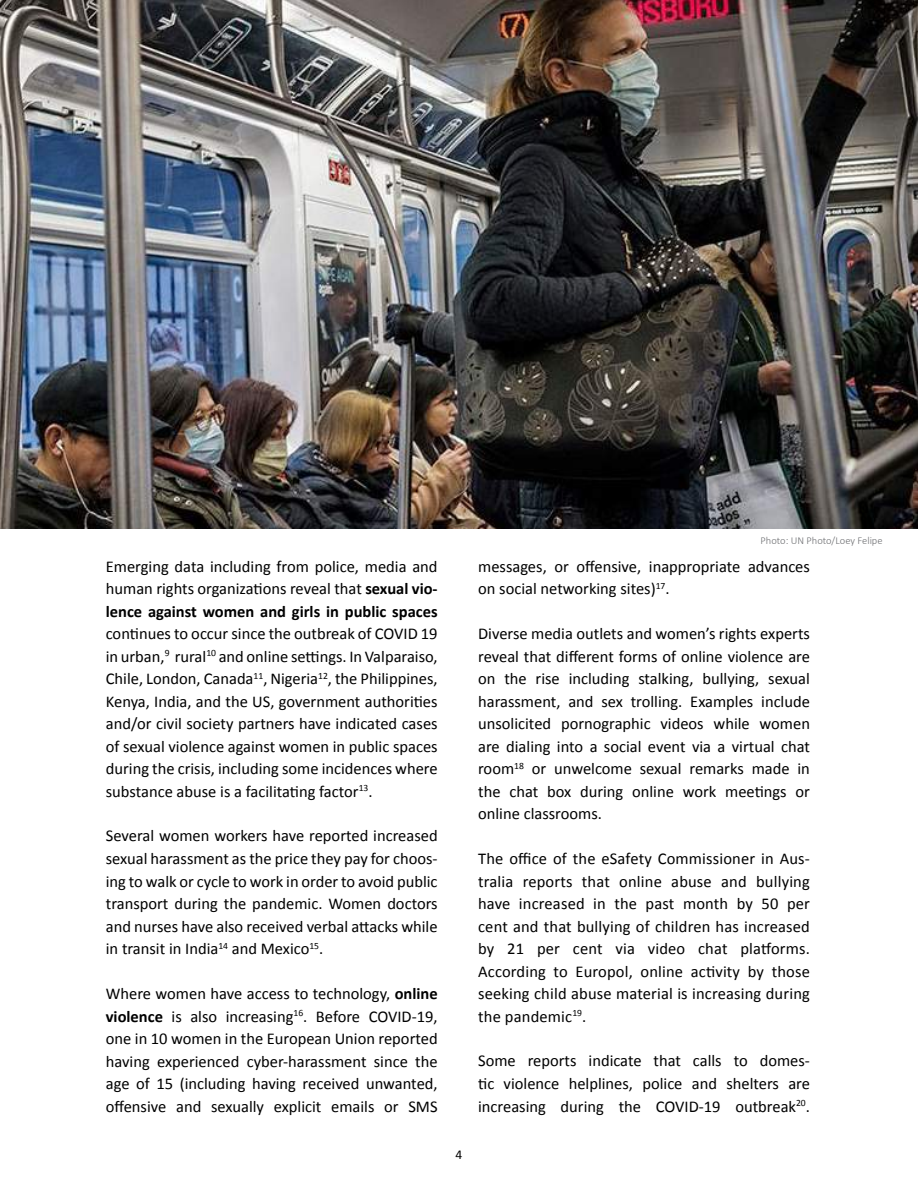
<style>
.page{position:relative;width:918px;height:1188px;background:#fff}
.page>*{position:absolute;margin:0;border:0;box-sizing:border-box;transform-origin:0 0}
.t1{font:16.5px/22.5px "Calibri";color:#000;text-align:justify}
.t2{font:13.5px "Calibri";color:#000}
.t3{font:300 10.5px "Calibri";color:#6d6e71}
.s1{font-weight:700}
</style>
<div class="page">
<img style="left:0;top:0;width:918px;height:529px">
<p class="t1" style="left:106px;top:555px;width:333px">Emerging data including from police, media and human rights organizations reveal that <span class="s1">sexual vio&shy;lence against women and girls in public spaces</span></p>
<p class="t1" style="left:106px;top:622px;width:333px">continues to occur since the outbreak of COVID 19 in urban,<sup>9</sup> rural<sup>10</sup> and online settings. In Valparaiso, Chile, London, Canada<sup>11</sup>, Nigeria<sup>12</sup>, the Philippines, Kenya, India, and the US, government authorities and/or civil society partners have indicated cases of sexual violence against women in public spaces during the crisis, including some incidences where substance abuse is a facilitating factor<sup>13</sup>.</p>
<p class="t1" style="left:106px;top:825px;width:333px">Several women workers have reported increased sexual harassment as the price they pay for choos&shy;ing to walk or cycle to work in order to avoid public transport during the pandemic. Women doctors and nurses have also received verbal attacks while in transit in India<sup>14</sup> and Mexico<sup>15</sup>.</p>
<p class="t1" style="left:106px;top:982px;width:333px">Where women have access to technology, <span class="s1">online violence</span> is also increasing<sup>16</sup>. Before COVID-19, one in 10 women in the European Union reported having experienced cyber-harassment since the age of 15 (including having received unwanted, offensive and sexually explicit emails or SMS</p>
<p class="t2" style="left:456px;top:1146px;width:8px">4</p>
<p class="t3" style="left:761px;top:534px;width:124px">Photo: UN Photo/Loey Felipe</p>
<p class="t1" style="left:478px;top:555px;width:333px">messages, or offensive, inappropriate advances on social networking sites)<sup>17</sup>.</p>
<p class="t1" style="left:478px;top:622px;width:333px">Diverse media outlets and women’s rights experts reveal that different forms of online violence are on the rise including stalking, bullying, sexual harassment, and sex trolling. Examples include unsolicited pornographic videos while women are dialing into a social event via a virtual chat room<sup>18</sup> or unwelcome sexual remarks made in the chat box during online work meetings or online classrooms.</p>
<p class="t1" style="left:478px;top:847px;width:333px">The office of the eSafety Commissioner in Aus&shy;tralia reports that online abuse and bullying have increased in the past month by 50 per cent and that bullying of children has increased by 21 per cent via video chat platforms.<br>According to Europol, online activity by those seeking child abuse material is increasing during the pandemic<sup>19</sup>.</p>
<p class="t1" style="left:478px;top:1050px;width:333px">Some reports indicate that calls to domes&shy;tic violence helplines, police and shelters are increasing during the COVID-19 outbreak<sup>20</sup>.</p>
</div>
